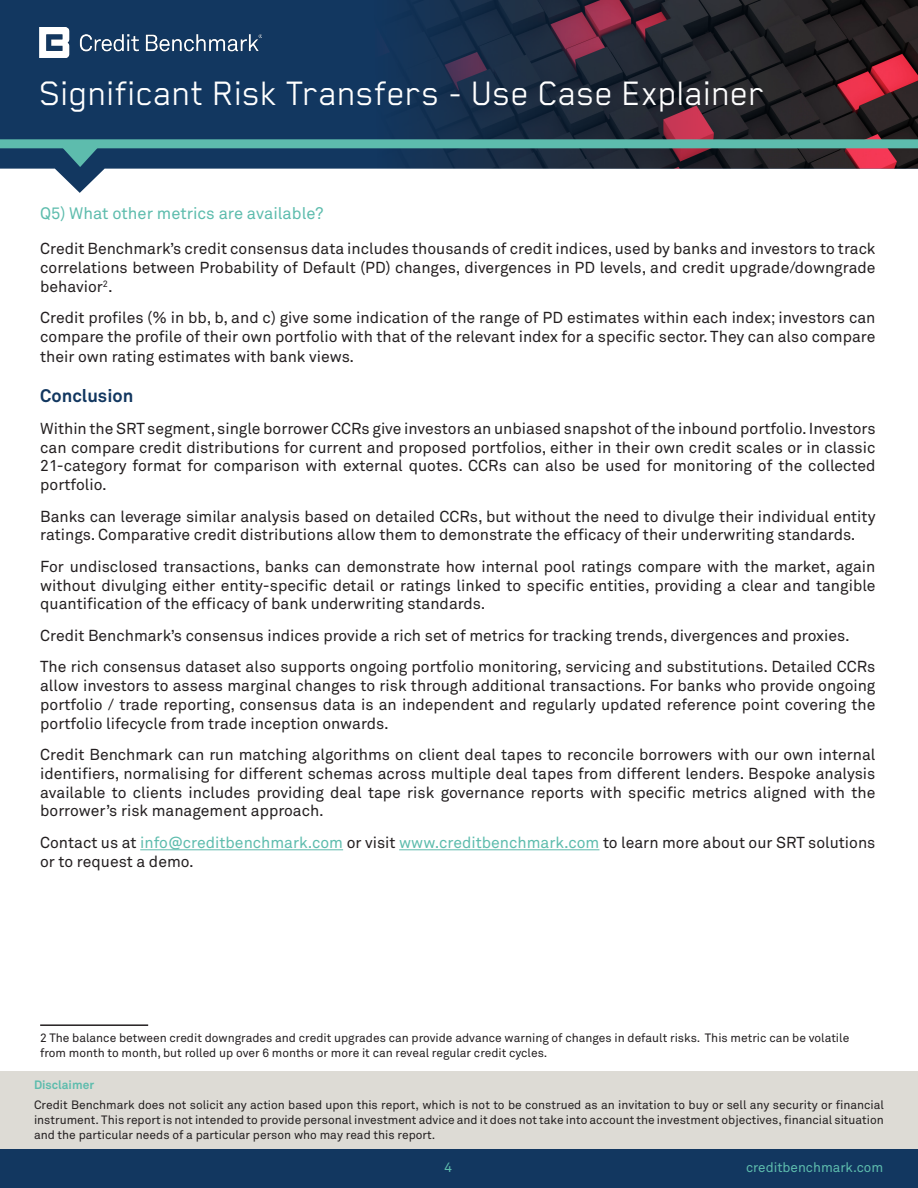
<style>
.page{position:relative;width:918px;height:1188px;background:#fff}
.page>*{position:absolute;margin:0;border:0;box-sizing:border-box;transform-origin:0 0}
.Body_Copy{font:39px "Blender Pro";color:#fff}
.Body_numbers{font:700 18px "Akkurat Pro";color:#123760}
.Body_numbers-2{font:16.5px "Akkurat Pro";color:#5dbcad}
.Body_numbers-3{font:15.75px/18.8px "Akkurat Pro";color:#231f20;text-align:justify}
.t1{font:13.5px "Akkurat Pro";color:#5dbcad}
.Body_numbers-4{font:12px/15px "Akkurat Pro";color:#231f20}
.Body_numbers-5{font:700 12px "Akkurat Pro";color:#5dbcad}
.s1{color:#5dbcad}
</style>
<div class="page">
<hr style="left:140px;top:849px;width:203px;height:1px;background:#5dbcad">
<hr style="left:399px;top:849px;width:200px;height:1px;background:#5dbcad">
<hr style="left:40px;top:1024px;width:108px;height:2px;background:#231f20">
<div style="left:0;top:1150px;width:918px;height:38px;background:#123760"></div>
<svg style="left:0;top:0;width:348px;height:193px;background:#335376"></svg>
<img style="left:348px;top:0;width:570px;height:169px">
<div style="left:0;top:139px;width:918px;height:9px;background:#5dbcad"></div>
<svg style="left:62px;top:148px;width:37px;height:19px"></svg>
<img style="left:40px;top:28px;width:221px;height:30px">
<div style="left:0;top:1071px;width:918px;height:78px;background:#dddbd5"></div>
<p class="Body_Copy" style="left:40px;top:72px;width:727px">Significant Risk Transfers - Use Case Explainer</p>
<p class="Body_numbers-2" style="left:40px;top:203px;width:285px">Q5) What other metrics are available?</p>
<p class="Body_numbers-3" style="left:40px;top:240px;width:837px">Credit Benchmark’s credit consensus data includes thousands of credit indices, used by banks and investors to track correlations between Probability of Default (PD) changes, divergences in PD levels, and credit upgrade/downgrade behavior<sup>2</sup>.</p>
<p class="Body_numbers-3" style="left:40px;top:309px;width:837px;line-height:19.2px">Credit profiles (% in bb, b, and c) give some indication of the range of PD estimates within each index; investors can compare the profile of their own portfolio with that of the relevant index for a specific sector. They can also compare their own rating estimates with bank views.</p>
<p class="Body_numbers" style="left:40px;top:385px;width:95px">Conclusion</p>
<p class="Body_numbers-3" style="left:40px;top:420px;width:837px">Within the SRT segment, single borrower CCRs give investors an unbiased snapshot of the inbound portfolio. Investors can compare credit distributions for current and proposed portfolios, either in their own credit scales or in classic 21-category format for comparison with external quotes. CCRs can also be used for monitoring of the collected portfolio.</p>
<p class="Body_numbers-3" style="left:40px;top:507px;width:837px">Banks can leverage similar analysis based on detailed CCRs, but without the need to divulge their individual entity ratings. Comparative credit distributions allow them to demonstrate the efficacy of their underwriting standards.</p>
<p class="Body_numbers-3" style="left:40px;top:558px;width:837px">For undisclosed transactions, banks can demonstrate how internal pool ratings compare with the market, again without divulging either entity-specific detail or ratings linked to specific entities, providing a clear and tangible quantification of the efficacy of bank underwriting standards.</p>
<p class="Body_numbers-3" style="left:40px;top:627px;width:811px">Credit Benchmark’s consensus indices provide a rich set of metrics for tracking trends, divergences and proxies.</p>
<p class="Body_numbers-3" style="left:40px;top:658px;width:837px">The rich consensus dataset also supports ongoing portfolio monitoring, servicing and substitutions. Detailed CCRs allow investors to assess marginal changes to risk through additional transactions. For banks who provide ongoing portfolio / trade reporting, consensus data is an independent and regularly updated reference point covering the portfolio lifecycle from trade inception onwards.</p>
<p class="Body_numbers-3" style="left:40px;top:746px;width:837px">Credit Benchmark can run matching algorithms on client deal tapes to reconcile borrowers with our own internal identifiers, normalising for different schemas across multiple deal tapes from different lenders. Bespoke analysis available to clients includes providing deal tape risk governance reports with specific metrics aligned with the borrower’s risk management approach.</p>
<p class="Body_numbers-3" style="left:40px;top:834px;width:837px">Contact us at <span class="s1">info@creditbenchmark.com</span> or visit <span class="s1">www.creditbenchmark.com</span> to learn more about our SRT solutions or to request a demo.</p>
<p class="Body_numbers-4" style="left:40px;top:1031px;width:811px;line-height:14.4px">2 The balance between credit downgrades and credit upgrades can provide advance warning of changes in default risks. This metric can be volatile from month to month, but rolled up over 6 months or more it can reveal regular credit cycles.</p>
<p class="Body_numbers-5" style="left:34px;top:1078px;width:62px">Disclaimer</p>
<p class="Body_numbers-4" style="left:34px;top:1097px;width:851px;text-align:justify">Credit Benchmark does not solicit any action based upon this report, which is not to be construed as an invitation to buy or sell any security or financial instrument. This report is not intended to provide personal investment advice and it does not take into account the investment objectives, financial situation and the particular needs of a particular person who may read this report.</p>
<p class="t1" style="left:444px;top:1159px;width:9px">4</p>
<p class="t1" style="left:746px;top:1159px;width:139px">creditbenchmark.com</p>
</div>
